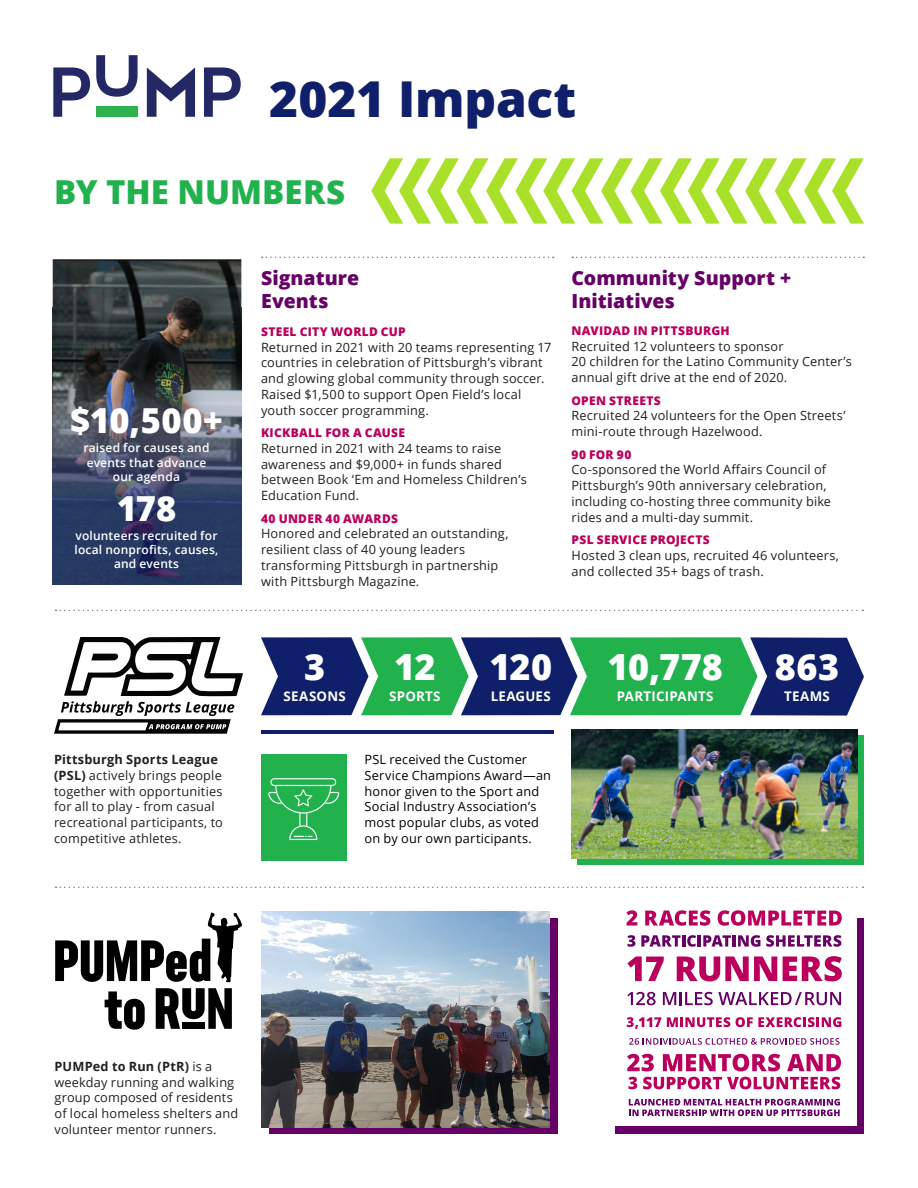
<style>
.page{position:relative;width:918px;height:1188px;background:#fff}
.page>*{position:absolute;margin:0;border:0;box-sizing:border-box;transform-origin:0 0}
.t1{font:800 49.5px "Open Sans";letter-spacing:-.005em;color:#101f69}
.Numbah{font:800 36px "Open Sans";letter-spacing:.005em;color:#fff}
.Numbah-2{font:800 34.5px "Open Sans";letter-spacing:.005em;color:#fff}
.t2{font:800 33px "Open Sans";color:#21b24e}
.t3{font:800 19.5px/23.4px "Open Sans";letter-spacing:.005em;color:#606}
.t4{font:700 13.35px "Open Sans";letter-spacing:.02em;color:#fff}
.Body{font:12.75px/15.8px "Open Sans";letter-spacing:.015em;color:#231f20}
.t5{font:12.75px/15.8px "Open Sans";letter-spacing:.015em;color:#000}
.smol_heading{font:800 12px "Open Sans";letter-spacing:.025em;color:#ba005c}
.t6{font:600 12px/14.4px "Open Sans";letter-spacing:.015em;color:#fff;text-align:center}
.s1{font-weight:700}
</style>
<div class="page">
<div style="left:616px;top:918px;width:248px;height:216px;background:#606"></div>
<div style="left:578px;top:736px;width:286px;height:129px;background:#21b24e"></div>
<div style="left:269px;top:918px;width:289px;height:216px;background:#606"></div>
<div style="left:608px;top:910px;width:249px;height:216px;background:#fff"></div>
<svg style="left:54px;top:637px;width:189px;height:96px"></svg>
<svg style="left:105px;top:991px;width:40px;height:39px"></svg>
<svg style="left:156px;top:988px;width:76px;height:41px"></svg>
<svg style="left:55px;top:912px;width:187px;height:70px"></svg>
<img style="left:261px;top:912px;width:289px;height:216px">
<div style="left:261px;top:754px;width:85px;height:107px;background:#21b24e"></div>
<svg style="left:268px;top:778px;width:71px;height:62px"></svg>
<svg style="left:53px;top:67px;width:37px;height:50px"></svg>
<svg style="left:204px;top:67px;width:37px;height:50px"></svg>
<svg style="left:96px;top:55px;width:42px;height:42px"></svg>
<div style="left:96px;top:106px;width:41px;height:11px;background:#2db24e"></div>
<svg style="left:147px;top:67px;width:48px;height:50px"></svg>
<svg style="left:371px;top:158px;width:493px;height:66px"></svg>
<img style="left:53px;top:259px;width:188px;height:49px">
<img style="left:53px;top:308px;width:188px;height:276px">
<svg style="left:261px;top:637px;width:603px;height:79px;background:#30756d"></svg>
<img style="left:572px;top:730px;width:286px;height:129px">
<hr style="left:261px;top:730px;width:293px;height:3px;background:#101f69">
<svg style="left:56px;top:610px;width:808px;height:1px"></svg>
<svg style="left:56px;top:887px;width:808px;height:1px"></svg>
<svg style="left:262px;top:257px;width:292px;height:1px"></svg>
<svg style="left:572px;top:257px;width:292px;height:1px"></svg>
<svg style="left:626px;top:910px;width:11px;height:16px"></svg>
<svg style="left:645px;top:910px;width:65px;height:16px"></svg>
<svg style="left:718px;top:910px;width:124px;height:16px"></svg>
<svg style="left:627px;top:935px;width:8px;height:12px"></svg>
<svg style="left:641px;top:935px;width:119px;height:12px"></svg>
<svg style="left:766px;top:935px;width:75px;height:12px"></svg>
<svg style="left:627px;top:957px;width:37px;height:24px"></svg>
<svg style="left:677px;top:957px;width:100px;height:24px"></svg>
<svg style="left:783px;top:956px;width:59px;height:25px"></svg>
<svg style="left:627px;top:992px;width:29px;height:13px"></svg>
<svg style="left:663px;top:992px;width:178px;height:13px"></svg>
<svg style="left:627px;top:1017px;width:34px;height:12px"></svg>
<svg style="left:667px;top:1017px;width:63px;height:10px"></svg>
<svg style="left:736px;top:1017px;width:105px;height:10px"></svg>
<svg style="left:629px;top:1038px;width:210px;height:7px"></svg>
<svg style="left:627px;top:1054px;width:27px;height:17px"></svg>
<svg style="left:663px;top:1054px;width:117px;height:17px"></svg>
<svg style="left:787px;top:1054px;width:54px;height:17px"></svg>
<svg style="left:628px;top:1077px;width:9px;height:12px"></svg>
<svg style="left:643px;top:1077px;width:197px;height:12px"></svg>
<svg style="left:629px;top:1099px;width:211px;height:17px"></svg>
<p class="t1" style="left:269px;top:61px;width:309px">2021 Impact</p>
<p class="t2" style="left:54px;top:167px;width:293px">BY THE NUMBERS</p>
<p class="Numbah-2" style="left:70px;top:394px;width:154px">$10,500+</p>
<p class="t6" style="left:84px;top:440px;width:128px">raised for causes and events that advance our agenda</p>
<p class="Numbah-2" style="left:117px;top:482px;width:61px">178</p>
<p class="t6" style="left:75px;top:528px;width:146px">volunteers recruited for local nonprofits, causes, and events</p>
<p class="t3" style="left:261px;top:265px;width:100px">Signature<br>Events</p>
<p class="smol_heading" style="left:261px;top:322px;width:146px">STEEL CITY WORLD CUP</p>
<p class="Body" style="left:261px;top:339px;width:292px">Returned in 2021 with 20 teams representing 17 countries in celebration of Pittsburgh’s vibrant and glowing global community through soccer.<br>Raised $1,500 to support Open Field’s local youth soccer programming.</p>
<p class="smol_heading" style="left:261px;top:424px;width:146px">KICKBALL FOR A CAUSE</p>
<p class="Body" style="left:261px;top:440px;width:267px">Returned in 2021 with 24 teams to raise awareness and $9,000+ in funds shared between Book ‘Em and Homeless Children’s Education Fund.</p>
<p class="smol_heading" style="left:261px;top:509px;width:138px">40 UNDER 40 AWARDS</p>
<p class="Body" style="left:261px;top:525px;width:249px">Honored and celebrated an outstanding, resilient class of 40 young leaders transforming Pittsburgh in partnership with Pittsburgh Magazine.</p>
<p class="t3" style="left:572px;top:265px;width:221px">Community Support +<br>Initiatives</p>
<p class="smol_heading" style="left:572px;top:321px;width:160px">NAVIDAD IN PITTSBURGH</p>
<p class="Body" style="left:572px;top:338px;width:282px">Recruited 12 volunteers to sponsor<br>20 children for the Latino Community Center’s annual gift drive at the end of 2020.</p>
<p class="smol_heading" style="left:572px;top:391px;width:91px">OPEN STREETS</p>
<p class="Body" style="left:572px;top:408px;width:276px">Recruited 24 volunteers for the Open Streets’ mini-route through Hazelwood.</p>
<p class="smol_heading" style="left:572px;top:445px;width:61px">90 FOR 90</p>
<p class="Body" style="left:572px;top:462px;width:261px">Co-sponsored the World Affairs Council of Pittsburgh’s 90th anniversary celebration, including co-hosting three community bike rides and a multi-day summit.</p>
<p class="smol_heading" style="left:572px;top:531px;width:140px">PSL SERVICE PROJECTS</p>
<p class="Body" style="left:572px;top:547px;width:269px">Hosted 3 clean ups, recruited 46 volunteers, and collected 35+ bags of trash.</p>
<p class="Body" style="left:54px;top:751px;width:170px"><span class="s1">Pittsburgh Sports League (PSL)</span> actively brings people together with opportunities for all to play - from casual recreational participants, to competitive athletes.</p>
<p class="Numbah" style="left:304px;top:640px;width:23px">3</p>
<p class="t4" style="left:284px;top:686px;width:64px">SEASONS</p>
<p class="Numbah" style="left:394px;top:640px;width:43px">12</p>
<p class="t4" style="left:389px;top:686px;width:53px">SPORTS</p>
<p class="Numbah" style="left:489px;top:640px;width:64px">120</p>
<p class="t4" style="left:491px;top:686px;width:62px">LEAGUES</p>
<p class="t5" style="left:365px;top:751px;width:188px">PSL received the Customer<br>Service Champions Award—an honor given to the Sport and<br>Social Industry Association’s most popular clubs, as voted on by our own participants.</p>
<p class="Numbah" style="left:607px;top:640px;width:117px">10,778</p>
<p class="t4" style="left:617px;top:686px;width:98px">PARTICIPANTS</p>
<p class="Numbah" style="left:775px;top:640px;width:66px">863</p>
<p class="t4" style="left:784px;top:686px;width:47px">TEAMS</p>
<p class="Body" style="left:55px;top:1058px;width:185px"><span class="s1">PUMPed to Run (PtR)</span> is a weekday running and walking group composed of residents of local homeless shelters and volunteer mentor runners.</p>
</div>
